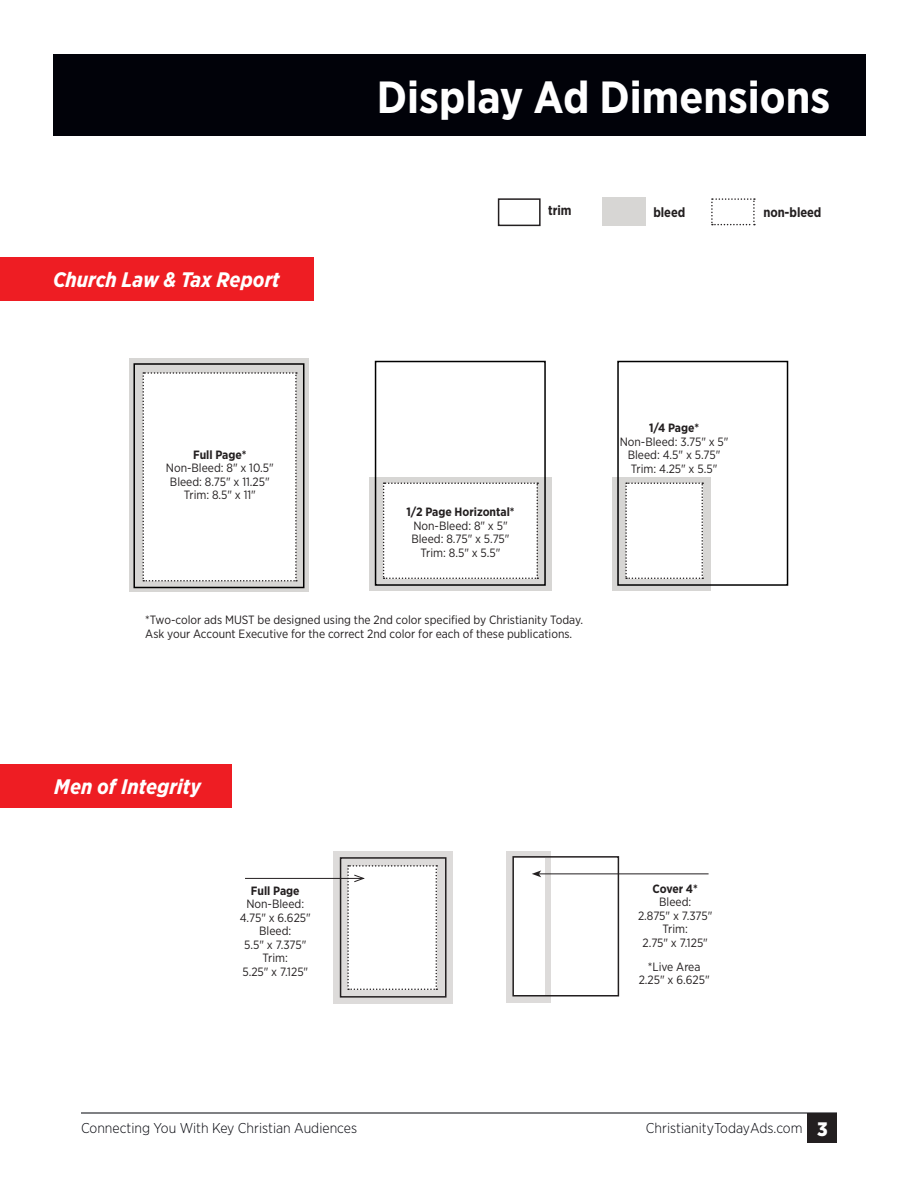
<style>
.page{position:relative;width:918px;height:1188px;background:#fff}
.page>*{position:absolute;margin:0;border:0;box-sizing:border-box;transform-origin:0 0}
.Titles{font:700 45px "Gotham Narrow";color:#fff}
.t1{font:italic 700 21px "Gotham Narrow";color:#fff}
.t2{font:300 14.25px "Gotham Narrow";color:#010209}
.t3{font:700 13.5px "Gotham Narrow";letter-spacing:-.005em;color:#231f20;scale:.95 1}
.Dimensions{font:12px/13.5px "Gotham Narrow";color:#231f20;text-align:center}
.Dimensions-2{font:700 12px "Gotham Narrow";color:#231f20}
.s1{font-weight:900;font-size:19.5px;color:#fff}
</style>
<div class="page">
<hr style="left:81px;top:1113px;width:756px;height:1px;background:#010209">
<div style="left:808px;top:1113px;width:29px;height:30px;background:#231f20"></div>
<div style="left:53px;top:54px;width:813px;height:82px;background:#010209"></div>
<div style="left:498px;top:198px;width:43px;height:28px;border:2px solid #231f20"></div>
<svg style="left:711px;top:198px;width:44px;height:27px"></svg>
<div style="left:602px;top:198px;width:43px;height:28px;background:#d7d6d4"></div>
<div style="left:507px;top:851px;width:44px;height:152px;background:#dddbda"></div>
<div style="left:514px;top:858px;width:30px;height:136px;background:#fff"></div>
<div style="left:512px;top:856px;width:107px;height:141px;border:2px solid #231f20"></div>
<hr style="left:539px;top:874px;width:170px;height:1px;background:#231f20">
<svg style="left:532px;top:870px;width:9px;height:7px"></svg>
<div style="left:0;top:764px;width:231px;height:43px;background:#ee1d23"></div>
<div style="left:129px;top:359px;width:180px;height:233px;background:#d7d6d4"></div>
<div style="left:142px;top:372px;width:155px;height:210px;background:#fff"></div>
<div style="left:133px;top:363px;width:171px;height:225px;border:2px solid #000"></div>
<div style="left:369px;top:477px;width:182px;height:114px;background:#d7d6d4"></div>
<div style="left:383px;top:482px;width:155px;height:97px;background:#fff"></div>
<div style="left:375px;top:361px;width:171px;height:225px;border:2px solid #000"></div>
<div style="left:612px;top:477px;width:99px;height:114px;background:#d7d6d4"></div>
<svg style="left:625px;top:482px;width:78px;height:97px;background:#f8f8f8"></svg>
<div style="left:617px;top:361px;width:171px;height:225px;border:2px solid #000"></div>
<div style="left:0;top:257px;width:314px;height:44px;background:#ee1d23"></div>
<div style="left:333px;top:851px;width:120px;height:153px;background:#dddbda"></div>
<div style="left:340px;top:857px;width:107px;height:141px;border:2px solid #231f20"></div>
<hr style="left:245px;top:878px;width:118px;height:1px;background:#231f20">
<div style="left:347px;top:865px;width:90px;height:125px;background:#fff"></div>
<p class="Titles" style="left:377px;top:68px;width:455px">Display Ad Dimensions</p>
<p class="t1" style="left:53px;top:266px;width:228px">Church Law &amp; Tax Report</p>
<p class="Dimensions-2" style="left:193px;top:447px;width:55px">Full Page*</p>
<p class="Dimensions" style="left:166px;top:461px;width:109px">Non-Bleed: 8" x 10.5"</p>
<p class="Dimensions" style="left:170px;top:474px;width:101px">Bleed: 8.75" x 11.25"</p>
<p class="Dimensions" style="left:184px;top:488px;width:74px">Trim: 8.5" x 11"</p>
<p class="t3" style="left:548px;top:201px;width:26px">trim</p>
<p class="t3" style="left:653px;top:203px;width:35px">bleed</p>
<p class="t3" style="left:763px;top:203px;width:63px">non-bleed</p>
<p class="Dimensions-2" style="left:406px;top:505px;width:110px">1/2 Page Horizontal*</p>
<p class="Dimensions" style="left:413px;top:519px;width:96px">Non-Bleed: 8" x 5"</p>
<p class="Dimensions" style="left:411px;top:532px;width:100px">Bleed: 8.75" x 5.75"</p>
<p class="Dimensions" style="left:421px;top:546px;width:81px">Trim: 8.5" x 5.5"</p>
<p class="Dimensions-2" style="left:649px;top:420px;width:52px">1/4 Page*</p>
<p class="Dimensions" style="left:620px;top:435px;width:110px">Non-Bleed: 3.75" x 5"</p>
<p class="Dimensions" style="left:628px;top:448px;width:94px">Bleed: 4.5" x 5.75"</p>
<p class="Dimensions" style="left:631px;top:462px;width:88px">Trim: 4.25" x 5.5"</p>
<p class="Dimensions" style="left:145px;top:613px;width:439px;text-align:left">*Two-color ads MUST be designed using the 2nd color specified by Christianity Today.<br>Ask your Account Executive for the correct 2nd color for each of these publications.</p>
<p class="t1" style="left:54px;top:773px;width:148px">Men of Integrity</p>
<p class="Dimensions-2" style="left:251px;top:883px;width:50px">Full Page</p>
<p class="Dimensions" style="left:240px;top:897px;width:73px">Non-Bleed:<br>4.75" x 6.625"</p>
<p class="Dimensions" style="left:244px;top:924px;width:64px">Bleed:<br>5.5" x 7.375"</p>
<p class="Dimensions" style="left:242px;top:951px;width:67px">Trim:<br>5.25" x 7.125"</p>
<p class="Dimensions-2" style="left:653px;top:881px;width:47px">Cover 4*</p>
<p class="Dimensions" style="left:638px;top:895px;width:76px">Bleed:<br>2.875" x 7.375"</p>
<p class="Dimensions" style="left:643px;top:922px;width:67px">Trim:<br>2.75" x 7.125"</p>
<p class="Dimensions" style="left:639px;top:960px;width:72px">*Live Area<br>2.25" x 6.625"</p>
<p class="t2" style="left:81px;top:1119px;width:278px">Connecting You With Key Christian Audiences</p>
<p class="t2" style="left:646px;top:1119px;width:183px">ChristianityTodayAds.com <span class="s1">3</span></p>
</div>
